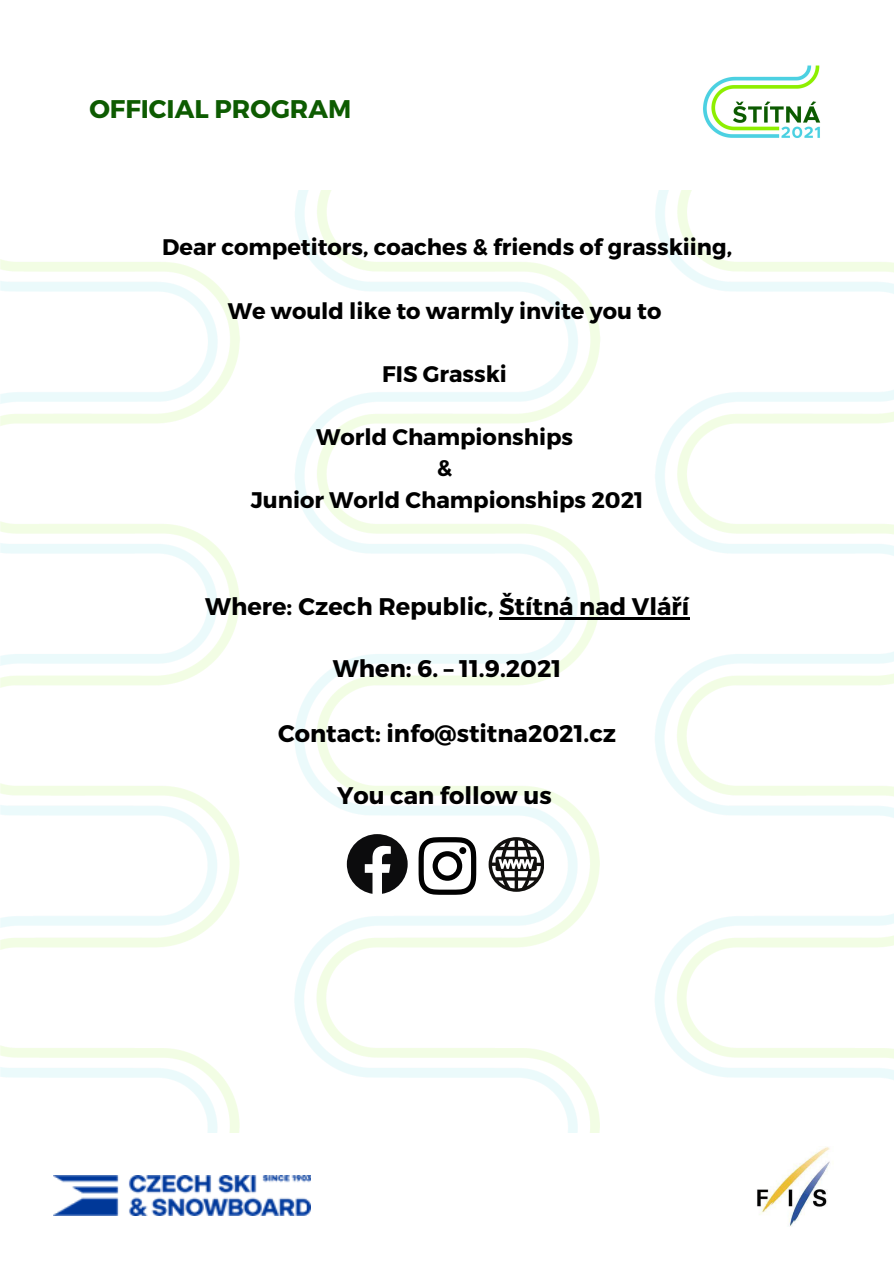
<style>
.page{position:relative;width:894px;height:1264px;background:#fff}
.page>*{position:absolute;margin:0;border:0;box-sizing:border-box;transform-origin:0 0}
.t1{font:700 25.5px "Montserrat";color:#0d5b01}
.t2{font:700 24px "Montserrat";color:#000}
.t3{font:700 22.5px "Montserrat";color:#000}
</style>
<div class="page">
<img style="left:0;top:191px;width:893px;height:941px">
<hr style="left:499px;top:617px;width:190px;height:2px;background:#000">
<img style="left:703px;top:65px;width:118px;height:73px">
<img style="left:53px;top:1175px;width:257px;height:40px">
<img style="left:757px;top:1147px;width:73px;height:79px">
<svg style="left:347px;top:834px;width:60px;height:59px"></svg>
<svg style="left:418px;top:837px;width:58px;height:57px"></svg>
<div style="left:459px;top:847px;width:7px;height:7px;background:#010101;border-radius:50%"></div>
<svg style="left:488px;top:837px;width:55px;height:54px"></svg>
<p class="t1" style="left:89px;top:92px;width:263px">OFFICIAL PROGRAM</p>
<p class="t3" style="left:162px;top:233px;width:571px">Dear competitors, coaches &amp; friends of grasskiing,</p>
<p class="t3" style="left:228px;top:296px;width:435px">We would like to warmly invite you to</p>
<p class="t3" style="left:382px;top:359px;width:126px">FIS Grasski</p>
<p class="t3" style="left:316px;top:422px;width:258px">World Championships</p>
<p class="t3" style="left:437px;top:453px;width:17px">&amp;</p>
<p class="t3" style="left:251px;top:485px;width:394px">Junior World Championships 2021</p>
<p class="t2" style="left:205px;top:590px;width:485px">Where: Czech Republic, Štítná nad Vláří</p>
<p class="t2" style="left:333px;top:652px;width:230px">When: 6. – 11.9.2021</p>
<p class="t2" style="left:278px;top:718px;width:339px">Contact: info@stitna2021.cz</p>
<p class="t2" style="left:337px;top:780px;width:216px">You can follow us</p>
</div>
